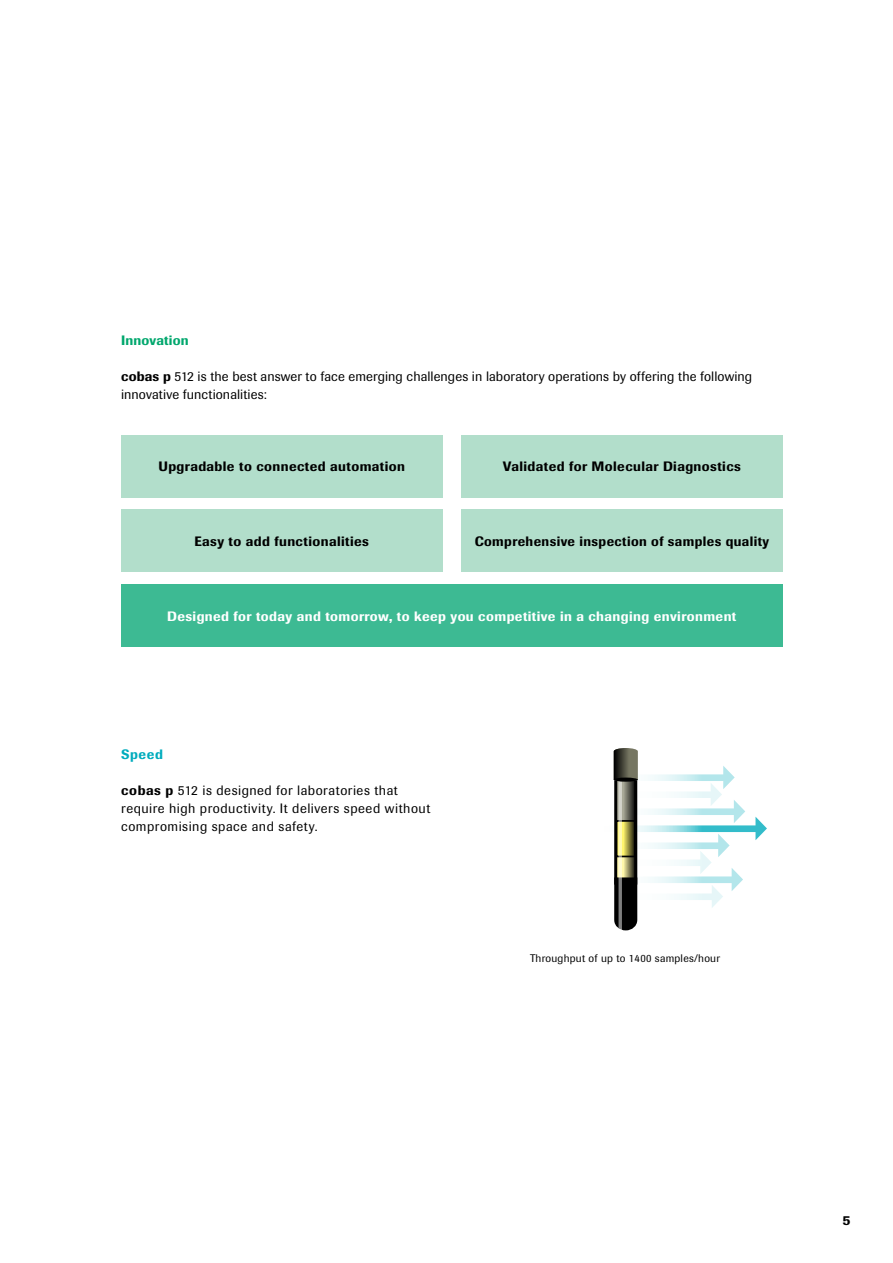
<style>
.page{position:relative;width:893px;height:1263px;background:#fff}
.page>*{position:absolute;margin:0;border:0;box-sizing:border-box;transform-origin:0 0}
.t1{font:500 13.5px "Imago Pro";letter-spacing:.03em;color:#000}
.t2{font:13.5px/18px "Imago Pro";letter-spacing:.02em;color:#000}
.t3{font:13.5px/18px "Imago Pro";letter-spacing:.04em;color:#000}
.t4{font:500 13.5px "Imago Pro";letter-spacing:.03em;color:#fff}
.t5{font:500 13.5px "Imago";letter-spacing:.01em;color:#00a76d}
.t6{font:500 13.5px "Imago";letter-spacing:.04em;color:#00acbd}
.t7{font:500 13.5px "Imago";color:#000}
.t8{font:10.8px "Imago";letter-spacing:.02em;color:#000}
.s1{font-weight:500}
</style>
<div class="page">
<div style="left:121px;top:435px;width:321px;height:62px;background:#b2decb"></div>
<div style="left:121px;top:510px;width:321px;height:62px;background:#b2decb"></div>
<div style="left:461px;top:435px;width:321px;height:62px;background:#b2decb"></div>
<div style="left:461px;top:510px;width:321px;height:62px;background:#b2decb"></div>
<div style="left:121px;top:584px;width:661px;height:63px;background:#3dba93"></div>
<svg style="left:613px;top:748px;width:154px;height:183px"></svg>
<div style="left:614px;top:777px;width:24px;height:5px;background:#000;border-radius:50%"></div>
<p class="t5" style="left:121px;top:332px;width:69px">Innovation</p>
<p class="t2" style="left:121px;top:367px;width:633px"><span class="s1">cobas p</span> 512 is the best answer to face emerging challenges in laboratory operations by offering the following innovative functionalities:</p>
<p class="t1" style="left:158px;top:458px;width:248px">Upgradable to connected automation</p>
<p class="t1" style="left:195px;top:532px;width:176px">Easy to add functionalities</p>
<p class="t1" style="left:503px;top:458px;width:240px">Validated for Molecular Diagnostics</p>
<p class="t1" style="left:475px;top:532px;width:296px">Comprehensive inspection of samples quality</p>
<p class="t4" style="left:167px;top:607px;width:571px">Designed for today and tomorrow, to keep you competitive in a changing environment</p>
<p class="t6" style="left:121px;top:746px;width:43px">Speed</p>
<p class="t3" style="left:121px;top:781px;width:311px"><span class="s1">cobas p</span> 512 is designed for laboratories that require high productivity. It delivers speed without compromising space and safety.</p>
<p class="t8" style="left:530px;top:952px;width:191px">Throughput of up to 1400 samples/hour</p>
<p class="t7" style="left:843px;top:1212px;width:9px">5</p>
</div>
